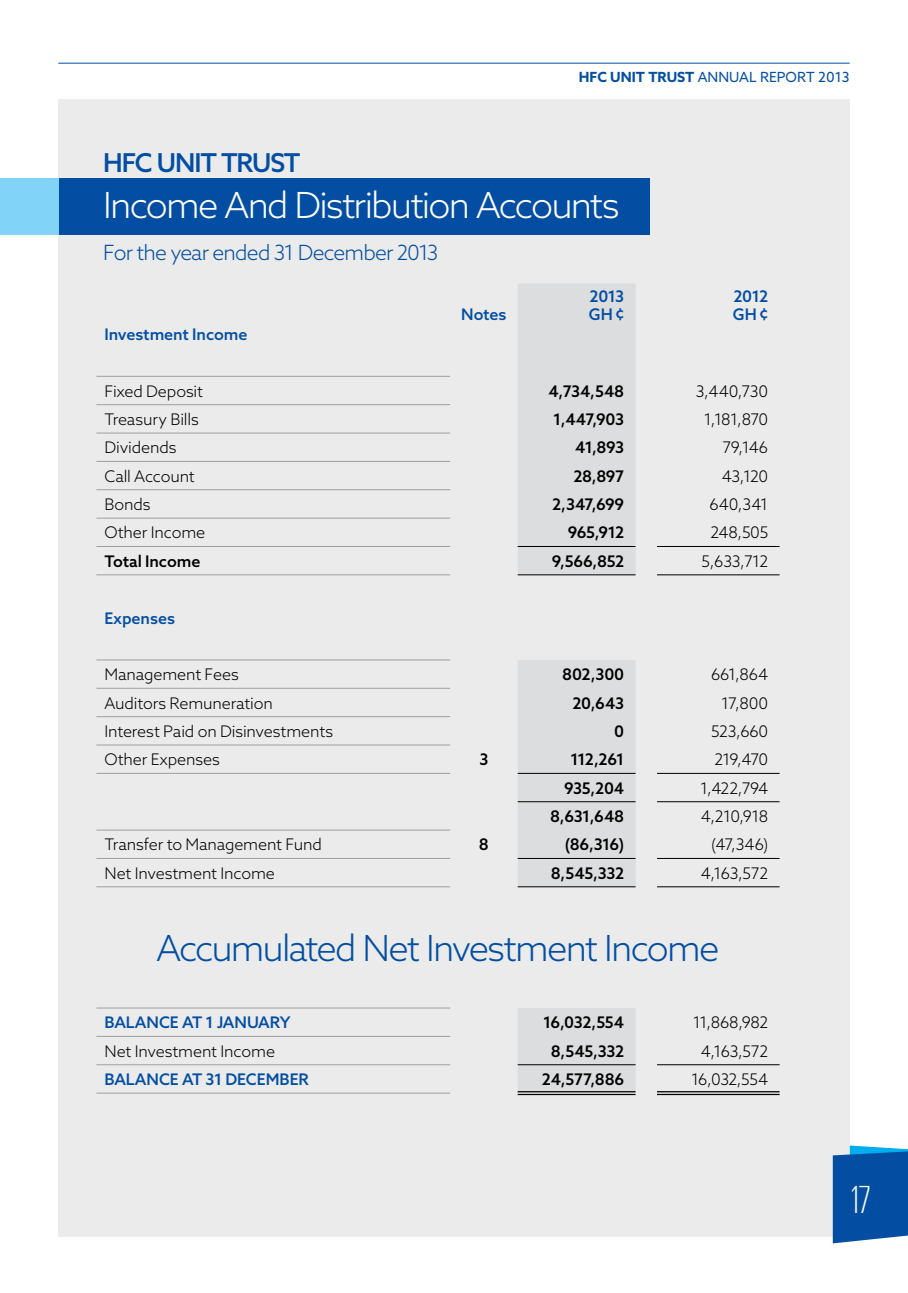
<style>
.page{position:relative;width:908px;height:1293px;background:#fff}
.page>*{position:absolute;margin:0;border:0;box-sizing:border-box;transform-origin:0 0}
.t1{font:300 40px "Giorgio Sans";color:#fff}
.t2{font:300 36px "Azo Sans";letter-spacing:-.055em;color:#034ea2}
.t3{font:300 36px "Azo Sans";letter-spacing:-.05em;color:#fff}
.t4{font:500 26px "Azo Sans";letter-spacing:-.045em;color:#034ea2}
.t5{font:300 21px "Azo Sans";letter-spacing:-.04em;color:#034ea2}
.t6{font:300 16px "Azo Sans";letter-spacing:-.01em;color:#000}
.t7{font:500 16px "Azo Sans";letter-spacing:-.02em;color:#000}
.t8{font:500 16px "Azo Sans";letter-spacing:-.005em;color:#034ea2}
.t9{font:700 14px "Azo Sans";color:#034ea2}
.t10{font:14px "Azo Sans";color:#034ea2}
.s1{font-weight:400}
</style>
<div class="page">
<div style="left:58px;top:99px;width:791px;height:1137px;background:#ebebec"></div>
<svg style="left:832px;top:1145px;width:75px;height:98px;background:#1860ac"></svg>
<hr style="left:58px;top:63px;width:791px;height:1px;background:#034ea2">
<div style="left:59px;top:179px;width:590px;height:56px;background:#034ea2"></div>
<div style="left:0;top:179px;width:59px;height:56px;background:#81d4f7"></div>
<svg style="left:517px;top:284px;width:118px;height:807px;fill:#dcddde"></svg>
<hr style="left:517px;top:1091px;width:118px;height:4px;background:#8d8d8d">
<hr style="left:656px;top:1091px;width:123px;height:4px;background:#8d8d8d">
<hr style="left:517px;top:546px;width:118px;height:1px;background:#000">
<hr style="left:656px;top:546px;width:123px;height:1px;background:#000">
<hr style="left:517px;top:574px;width:118px;height:1px;background:#000">
<hr style="left:656px;top:574px;width:123px;height:1px;background:#000">
<hr style="left:517px;top:773px;width:118px;height:1px;background:#000">
<hr style="left:656px;top:773px;width:123px;height:1px;background:#000">
<hr style="left:517px;top:801px;width:118px;height:1px;background:#000">
<hr style="left:656px;top:801px;width:123px;height:1px;background:#000">
<hr style="left:517px;top:858px;width:118px;height:1px;background:#000">
<hr style="left:656px;top:858px;width:123px;height:1px;background:#000">
<hr style="left:517px;top:886px;width:118px;height:1px;background:#000">
<hr style="left:656px;top:886px;width:123px;height:1px;background:#000">
<hr style="left:517px;top:1091px;width:118px;height:1px;background:#000">
<hr style="left:517px;top:1093px;width:118px;height:2px;background:#000">
<hr style="left:656px;top:1091px;width:123px;height:1px;background:#000">
<hr style="left:656px;top:1093px;width:123px;height:2px;background:#000">
<hr style="left:517px;top:1064px;width:118px;height:1px;background:#000">
<hr style="left:656px;top:1064px;width:123px;height:1px;background:#000">
<hr style="left:96px;top:376px;width:354px;height:1px;background:#9d9fa2">
<hr style="left:96px;top:404px;width:354px;height:1px;background:#9d9fa2">
<hr style="left:96px;top:432px;width:354px;height:1px;background:#9d9fa2">
<hr style="left:96px;top:461px;width:354px;height:1px;background:#9d9fa2">
<hr style="left:96px;top:489px;width:354px;height:1px;background:#9d9fa2">
<hr style="left:96px;top:517px;width:354px;height:1px;background:#9d9fa2">
<hr style="left:96px;top:546px;width:354px;height:1px;background:#9d9fa2">
<hr style="left:96px;top:574px;width:354px;height:1px;background:#9d9fa2">
<hr style="left:96px;top:659px;width:354px;height:1px;background:#9d9fa2">
<hr style="left:96px;top:688px;width:354px;height:1px;background:#9d9fa2">
<hr style="left:96px;top:716px;width:354px;height:1px;background:#9d9fa2">
<hr style="left:96px;top:744px;width:354px;height:1px;background:#9d9fa2">
<hr style="left:96px;top:773px;width:354px;height:1px;background:#9d9fa2">
<hr style="left:96px;top:829px;width:354px;height:1px;background:#9d9fa2">
<hr style="left:96px;top:858px;width:354px;height:1px;background:#9d9fa2">
<hr style="left:96px;top:886px;width:354px;height:1px;background:#9d9fa2">
<hr style="left:96px;top:1007px;width:354px;height:1px;background:#9d9fa2">
<hr style="left:96px;top:1036px;width:354px;height:1px;background:#9d9fa2">
<hr style="left:96px;top:1064px;width:354px;height:1px;background:#9d9fa2">
<hr style="left:96px;top:1092px;width:354px;height:1px;background:#9d9fa2">
<p class="t9" style="left:578px;top:68px;width:140px">HFC UNIT TRUST <span class="s1">ANNU</span></p>
<p class="t10" style="left:739px;top:68px;width:40px">AL REPO</p>
<p class="t10" style="left:796px;top:68px;width:54px">RT 2013</p>
<h3 class="t4" style="left:103px;top:145px;width:199px">HFC UNIT TRUST</h3>
<h2 class="t3" style="left:103px;top:182px;width:517px">Income And Distribution Accounts</h2>
<h3 class="t5" style="left:103px;top:238px;width:336px">For the year ended 31 December 2013</h3>
<p class="t8" style="left:589px;top:285px;width:36px">2013</p>
<p class="t8" style="left:733px;top:285px;width:36px">2012</p>
<p class="t8" style="left:461px;top:303px;width:47px">Notes</p>
<p class="t8" style="left:588px;top:303px;width:37px">GH ¢</p>
<p class="t8" style="left:732px;top:303px;width:37px">GH ¢</p>
<p class="t8" style="left:104px;top:324px;width:144px">Investment Income</p>
<p class="t6" style="left:104px;top:380px;width:100px">Fixed Deposit</p>
<p class="t7" style="left:548px;top:380px;width:77px">4,734,548</p>
<p class="t6" style="left:695px;top:380px;width:74px">3,440,730</p>
<p class="t6" style="left:104px;top:409px;width:96px">Treasury Bills</p>
<p class="t7" style="left:553px;top:409px;width:72px">1,447,903</p>
<p class="t6" style="left:703px;top:409px;width:66px">1,181,870</p>
<p class="t6" style="left:104px;top:437px;width:74px">Dividends</p>
<p class="t7" style="left:575px;top:437px;width:50px">41,893</p>
<p class="t6" style="left:722px;top:437px;width:47px">79,146</p>
<p class="t6" style="left:104px;top:465px;width:92px">Call Account</p>
<p class="t7" style="left:573px;top:465px;width:52px">28,897</p>
<p class="t6" style="left:721px;top:465px;width:48px">43,120</p>
<p class="t6" style="left:104px;top:494px;width:48px">Bonds</p>
<p class="t7" style="left:552px;top:494px;width:74px">2,347,699</p>
<p class="t6" style="left:709px;top:494px;width:60px">640,341</p>
<p class="t6" style="left:104px;top:522px;width:102px">Other Income</p>
<p class="t7" style="left:567px;top:522px;width:58px">965,912</p>
<p class="t6" style="left:710px;top:522px;width:59px">248,505</p>
<p class="t7" style="left:104px;top:550px;width:97px">Total Income</p>
<p class="t7" style="left:551px;top:550px;width:74px">9,566,852</p>
<p class="t6" style="left:701px;top:551px;width:68px">5,633,712</p>
<p class="t8" style="left:104px;top:607px;width:72px">Expenses</p>
<p class="t6" style="left:104px;top:664px;width:136px">Management Fees</p>
<p class="t7" style="left:562px;top:664px;width:63px">802,300</p>
<p class="t6" style="left:710px;top:664px;width:59px">661,864</p>
<p class="t6" style="left:104px;top:692px;width:170px">Auditors Remuneration</p>
<p class="t7" style="left:572px;top:692px;width:53px">20,643</p>
<p class="t6" style="left:721px;top:692px;width:48px">17,800</p>
<p class="t6" style="left:104px;top:721px;width:230px">Interest Paid on Disinvestments</p>
<p class="t7" style="left:614px;top:721px;width:11px">0</p>
<p class="t6" style="left:710px;top:721px;width:59px">523,660</p>
<p class="t6" style="left:104px;top:749px;width:117px">Other Expenses</p>
<p class="t7" style="left:479px;top:749px;width:11px">3</p>
<p class="t7" style="left:570px;top:749px;width:55px">112,261</p>
<p class="t6" style="left:714px;top:749px;width:55px">219,470</p>
<p class="t7" style="left:564px;top:777px;width:62px">935,204</p>
<p class="t6" style="left:699px;top:777px;width:70px">1,422,794</p>
<p class="t7" style="left:550px;top:806px;width:75px">8,631,648</p>
<p class="t6" style="left:700px;top:806px;width:69px">4,210,918</p>
<p class="t6" style="left:104px;top:834px;width:219px">Transfer to Management Fund</p>
<p class="t7" style="left:478px;top:834px;width:11px">8</p>
<p class="t7" style="left:564px;top:834px;width:61px">(86,316)</p>
<p class="t6" style="left:710px;top:834px;width:59px">(47,346)</p>
<p class="t6" style="left:104px;top:862px;width:172px">Net Investment Income</p>
<p class="t7" style="left:550px;top:862px;width:75px">8,545,332</p>
<p class="t6" style="left:700px;top:862px;width:69px">4,163,572</p>
<h2 class="t2" style="left:156px;top:925px;width:564px">Accumulated Net Investment Income</h2>
<p class="t8" style="left:104px;top:1012px;width:187px">BALANCE AT 1 JANUARY</p>
<p class="t7" style="left:543px;top:1012px;width:82px">16,032,554</p>
<p class="t6" style="left:692px;top:1012px;width:77px">11,868,982</p>
<p class="t6" style="left:104px;top:1040px;width:172px">Net Investment Income</p>
<p class="t7" style="left:550px;top:1040px;width:75px">8,545,332</p>
<p class="t6" style="left:700px;top:1040px;width:69px">4,163,572</p>
<p class="t8" style="left:104px;top:1069px;width:206px">BALANCE AT 31 DECEMBER</p>
<p class="t7" style="left:541px;top:1069px;width:84px">24,577,886</p>
<p class="t6" style="left:690px;top:1069px;width:79px">16,032,554</p>
<h1 class="t1" style="left:851px;top:1180px;width:20px">17</h1>
</div>
